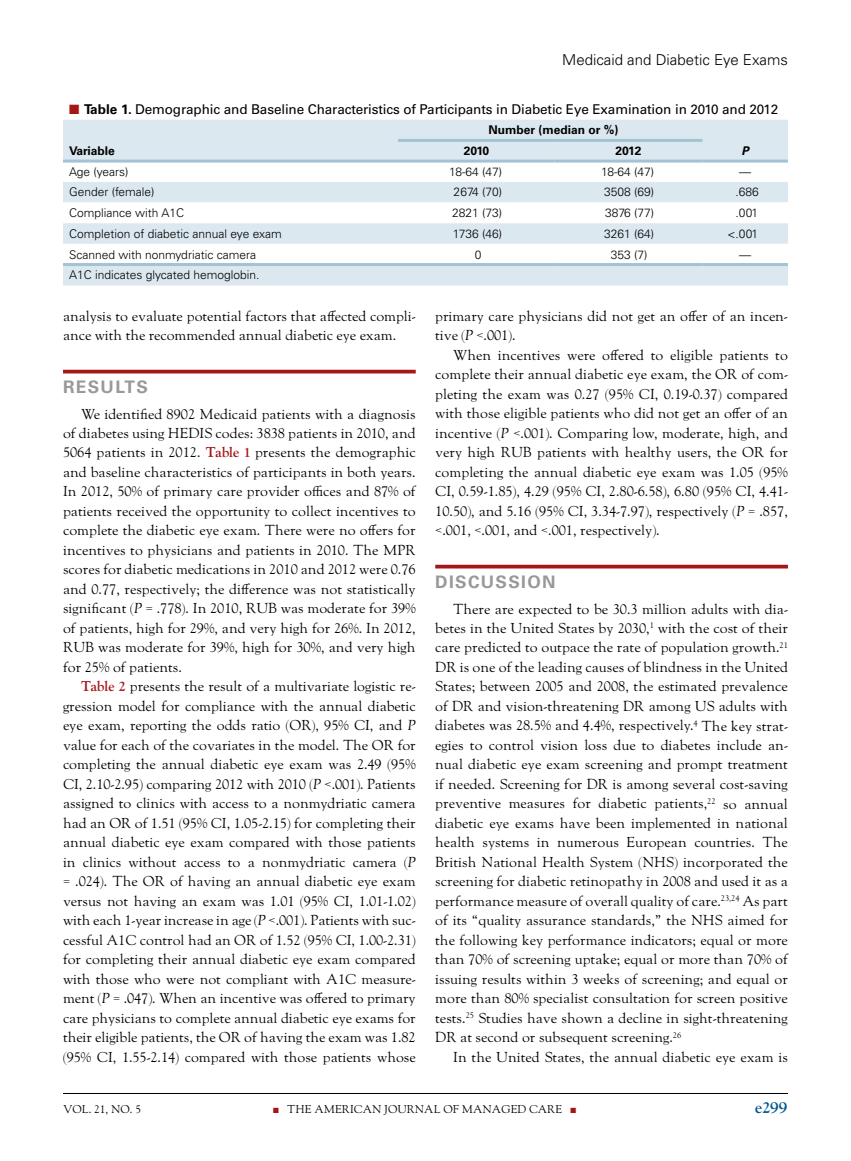
<style>
.page{position:relative;width:851px;height:1161px;background:#fff}
.page>*{position:absolute;margin:0;border:0;box-sizing:border-box;transform-origin:0 0}
.t1{font:700 17.25px "Univers LT Std";letter-spacing:.075em;color:#999}
.t2{font:700 16.5px "LTC Goudy Oldstyle Pro";color:#005890}
.t3{font:300 15px "Univers LT Std";color:#000}
.t4{font:14.25px/19.5px "LTC Goudy Oldstyle Pro";letter-spacing:-.005em;color:#000;text-align:justify}
.t5{font:13.5px "Univers LT Std";letter-spacing:-.01em;color:#000}
.t6{font:300 12px "Univers LT Std";color:#000}
.t7{font:700 12px "Univers LT Std";color:#000}
.t8{font:italic 700 12px "Univers LT Std";color:#000}
.t9{font:11.25px "LTC Goudy Oldstyle Pro";color:#000}
.s1{color:#a51617}
.s2{font-weight:700}
.s3{font-weight:700;color:#a51617}
.s4{font-style:italic}
</style>
<div class="page">
<hr style="left:63px;top:1093px;width:725px;height:1px;background:#000">
<svg style="left:63px;top:370px;width:353px;height:4px"></svg>
<hr style="left:435px;top:565px;width:353px;height:3px;background:#a51617">
<div style="left:63px;top:120px;width:725px;height:166px;background:#dce8ef"></div>
<svg style="left:63px;top:163px;width:725px;height:100px"></svg>
<hr style="left:63px;top:160px;width:335px;height:3px;background:#a2c3d4">
<hr style="left:398px;top:160px;width:156px;height:3px;background:#a2c3d4">
<hr style="left:554px;top:160px;width:148px;height:3px;background:#a2c3d4">
<hr style="left:702px;top:160px;width:86px;height:3px;background:#a2c3d4">
<hr style="left:398px;top:139px;width:156px;height:3px;background:#a2c3d4">
<hr style="left:554px;top:139px;width:148px;height:3px;background:#a2c3d4">
<hr style="left:63px;top:263px;width:335px;height:3px;background:#a2c3d4">
<hr style="left:398px;top:263px;width:156px;height:3px;background:#a2c3d4">
<hr style="left:554px;top:263px;width:148px;height:3px;background:#a2c3d4">
<hr style="left:702px;top:263px;width:86px;height:3px;background:#a2c3d4">
<p class="t3" style="left:562px;top:51px;width:227px">Medicaid and Diabetic Eye Exams</p>
<p class="t5" style="left:69px;top:101px;width:710px"><span class="s1">■</span> <span class="s2">Table 1.</span> Demographic and Baseline Characteristics of Participants in Diabetic Eye Examination in 2010 and 2012</p>
<p class="t7" style="left:488px;top:123px;width:132px">Number (median or %)</p>
<p class="t7" style="left:69px;top:144px;width:47px">Variable</p>
<p class="t7" style="left:463px;top:144px;width:27px">2010</p>
<p class="t7" style="left:615px;top:144px;width:28px">2012</p>
<p class="t8" style="left:741px;top:144px;width:9px">P</p>
<p class="t6" style="left:69px;top:164px;width:61px">Age (years)</p>
<p class="t6" style="left:449px;top:164px;width:54px">18-64 (47)</p>
<p class="t6" style="left:601px;top:164px;width:54px">18-64 (47)</p>
<p class="t6" style="left:739px;top:164px;width:13px">—</p>
<p class="t6" style="left:69px;top:185px;width:87px">Gender (female)</p>
<p class="t6" style="left:453px;top:185px;width:50px">2674 (70)</p>
<p class="t6" style="left:604px;top:185px;width:52px">3508 (69)</p>
<p class="t6" style="left:735px;top:185px;width:25px">.686</p>
<p class="t6" style="left:69px;top:206px;width:117px">Compliance with A1C</p>
<p class="t6" style="left:452px;top:206px;width:52px">2821 (73)</p>
<p class="t6" style="left:605px;top:206px;width:51px">3876 (77)</p>
<p class="t6" style="left:735px;top:206px;width:24px">.001</p>
<p class="t6" style="left:69px;top:226px;width:214px">Completion of diabetic annual eye exam</p>
<p class="t6" style="left:453px;top:226px;width:51px">1736 (46)</p>
<p class="t6" style="left:604px;top:226px;width:52px">3261 (64)</p>
<p class="t6" style="left:727px;top:226px;width:32px">&lt;.001</p>
<p class="t6" style="left:69px;top:247px;width:188px">Scanned with nonmydriatic camera</p>
<p class="t6" style="left:474px;top:247px;width:8px">0</p>
<p class="t6" style="left:611px;top:247px;width:38px">353 (7)</p>
<p class="t6" style="left:739px;top:247px;width:13px">—</p>
<p class="t6" style="left:69px;top:268px;width:192px">A1C indicates glycated hemoglobin.</p>
<p class="t4" style="left:63px;top:307px;width:354px">analysis to evaluate potential factors that affected compli&shy;ance with the recommended annual diabetic eye exam.</p>
<p class="t1" style="left:63px;top:377px;width:86px">RESULTS</p>
<p class="t4" style="left:63px;top:405px;width:354px;text-indent:18px">We identified 8902 Medicaid patients with a diagnosis of diabetes using HEDIS codes: 3838 patients in 2010, and 5064 patients in 2012. <span class="s3">Table 1</span> presents the demographic and baseline characteristics of participants in both years.<br>In 2012, 50% of primary care provider offices and 87% of patients received the opportunity to collect incentives to complete the diabetic eye exam. There were no offers for incentives to physicians and patients in 2010. The MPR scores for diabetic medications in 2010 and 2012 were 0.76 and 0.77, respectively; the difference was not statistically significant (<span class="s4">P</span> = .778). In 2010, RUB was moderate for 39% of patients, high for 29%, and very high for 26%. In 2012, RUB was moderate for 39%, high for 30%, and very high for 25% of patients.</p>
<p class="t4" style="left:63px;top:678px;width:354px;text-indent:18px"><span class="s3">Table 2</span> presents the result of a multivariate logistic re&shy;gression model for compliance with the annual diabetic eye exam, reporting the odds ratio (OR), 95% CI, and <span class="s4">P </span>value for each of the covariates in the model. The OR for completing the annual diabetic eye exam was 2.49 (95% CI, 2.10-2.95) comparing 2012 with 2010 (<span class="s4">P</span> &lt;.001). Patients assigned to clinics with access to a nonmydriatic camera had an OR of 1.51 (95% CI, 1.05-2.15) for completing their annual diabetic eye exam compared with those patients in clinics without access to a nonmydriatic camera (<span class="s4">P </span>= .024). The OR of having an annual diabetic eye exam versus not having an exam was 1.01 (95% CI, 1.01-1.02) with each 1-year increase in age (<span class="s4">P</span> &lt;.001). Patients with suc&shy;cessful A1C control had an OR of 1.52 (95% CI, 1.00-2.31) for completing their annual diabetic eye exam compared with those who were not compliant with A1C measure&shy;ment (<span class="s4">P</span> = .047). When an incentive was offered to primary care physicians to complete annual diabetic eye exams for their eligible patients, the OR of having the exam was 1.82 (95% CI, 1.55-2.14) compared with those patients whose</p>
<p class="t4" style="left:435px;top:307px;width:354px">primary care physicians did not get an offer of an incen&shy;tive (<span class="s4">P</span> &lt;.001).</p>
<p class="t4" style="left:435px;top:346px;width:354px;text-indent:18px">When incentives were offered to eligible patients to complete their annual diabetic eye exam, the OR of com&shy;pleting the exam was 0.27 (95% CI, 0.19-0.37) compared with those eligible patients who did not get an offer of an incentive (<span class="s4">P</span> &lt;.001). Comparing low, moderate, high, and very high RUB patients with healthy users, the OR for completing the annual diabetic eye exam was 1.05 (95% CI, 0.59-1.85), 4.29 (95% CI, 2.80-6.58), 6.80 (95% CI, 4.41- 10.50), and 5.16 (95% CI, 3.34-7.97), respectively (<span class="s4">P</span> = .857, &lt;.001, &lt;.001, and &lt;.001, respectively).</p>
<p class="t1" style="left:435px;top:572px;width:122px">DISCUSSION</p>
<p class="t4" style="left:435px;top:600px;width:354px;text-indent:18px">There are expected to be 30.3 million adults with dia&shy;betes in the United States by 2030,<sup>1</sup> with the cost of their care predicted to outpace the rate of population growth.<sup>21<br></sup>DR is one of the leading causes of blindness in the United States; between 2005 and 2008, the estimated prevalence of DR and vision-threatening DR among US adults with diabetes was 28.5% and 4.4%, respectively.<sup>4</sup> The key strat&shy;egies to control vision loss due to diabetes include an&shy;nual diabetic eye exam screening and prompt treatment if needed. Screening for DR is among several cost-saving preventive measures for diabetic patients,<sup>22</sup> so annual diabetic eye exams have been implemented in national health systems in numerous European countries. The British National Health System (NHS) incorporated the screening for diabetic retinopathy in 2008 and used it as a performance measure of overall quality of care.<sup>23,24</sup> As part of its “quality assurance standards,” the NHS aimed for the following key performance indicators; equal or more than 70% of screening uptake; equal or more than 70% of issuing results within 3 weeks of screening; and equal or more than 80% specialist consultation for screen positive tests.<sup>25</sup> Studies have shown a decline in sight-threatening DR at second or subsequent screening.<sup>26</sup></p>
<p class="t4" style="left:453px;top:1048px;width:336px">In the United States, the annual diabetic eye exam is</p>
<p class="t9" style="left:63px;top:1103px;width:80px">VOL. 21, NO. 5</p>
<p class="t9" style="left:273px;top:1103px;width:304px"><span class="s1">■</span> THE AMERICAN JOURNAL OF MANAGED CARE <span class="s1">■</span></p>
<p class="t2" style="left:755px;top:1099px;width:34px">e299</p>
</div>
